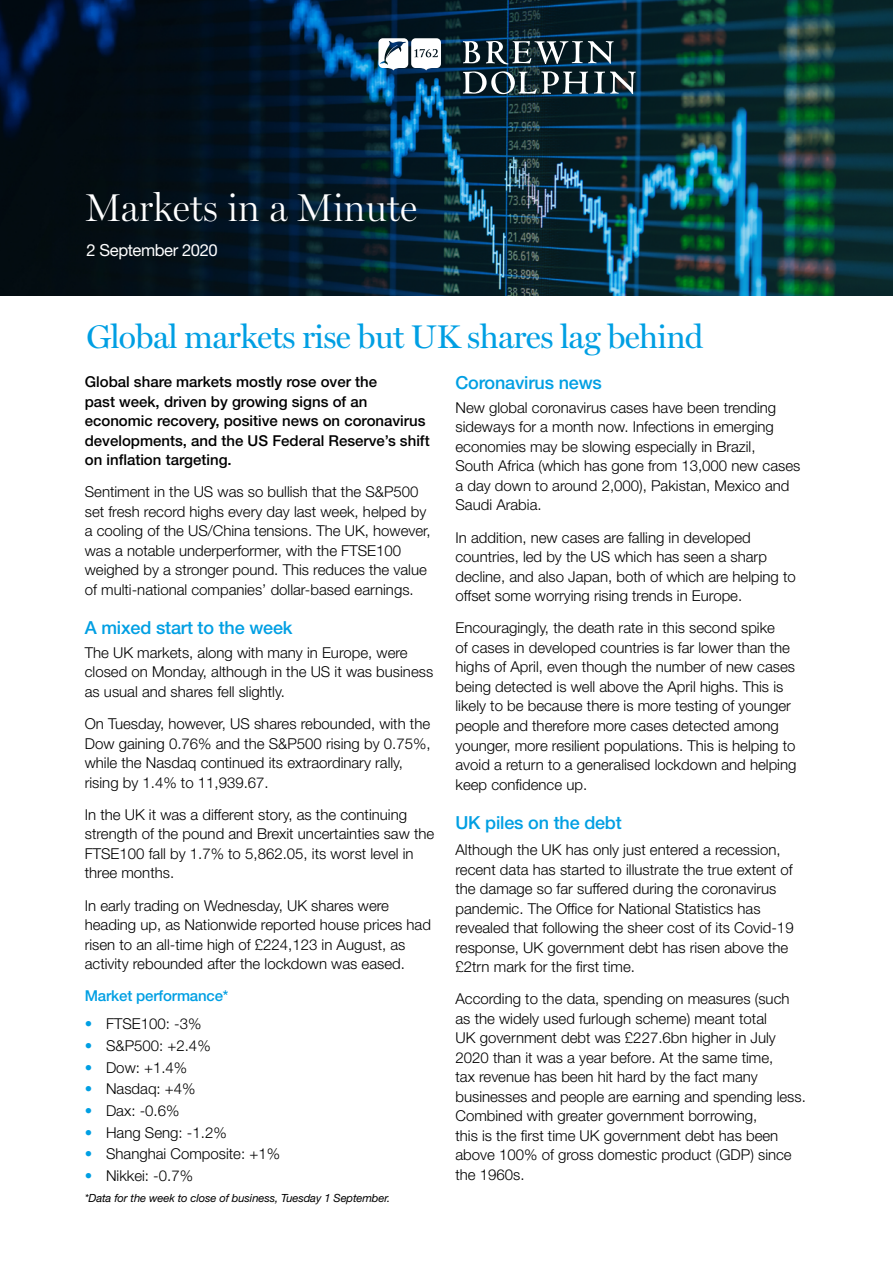
<style>
.page{position:relative;width:893px;height:1263px;background:#fff}
.page>*{position:absolute;margin:0;border:0;box-sizing:border-box;transform-origin:0 0}
.t1{font:300 39px "Miller Display";color:#fff}
.t2{font:33px "Miller Display";letter-spacing:-.02em;color:#009fe3}
.t3{font:500 18px "Helvetica Neue LT Std";letter-spacing:-.01em;color:#009fe3}
.t4{font:16.65px "Helvetica Neue LT Std";letter-spacing:-.025em;color:#fff}
.t5{font:300 15px/19.5px "Helvetica Neue LT Std";color:#000}
.t6{font:500 15px/19.5px "Helvetica Neue LT Std";color:#000}
.t7{font:500 15px "Helvetica Neue LT Std";letter-spacing:-.01em;color:#009fe3}
.t8{font:italic 11.25px "Helvetica Neue LT Std";letter-spacing:-.01em;color:#000}
.s1{color:#009fe3}
</style>
<div class="page">
<img style="left:0;top:0;width:893px;height:295px">
<svg style="left:378px;top:38px;width:63px;height:33px"></svg>
<svg style="left:463px;top:41px;width:17px;height:22px"></svg>
<svg style="left:486px;top:41px;width:127px;height:23px"></svg>
<svg style="left:463px;top:71px;width:125px;height:23px"></svg>
<svg style="left:594px;top:71px;width:42px;height:23px"></svg>
<h1 class="t1" style="left:85px;top:184px;width:334px">Markets in a Minute</h1>
<p class="t4" style="left:86px;top:240px;width:133px">2 September 2020</p>
<h2 class="t2" style="left:86px;top:318px;width:619px">Global markets rise but UK shares lag behind</h2>
<p class="t6" style="left:85px;top:372px;width:346px">Global share markets mostly rose over the<br>past week, driven by growing signs of an economic recovery, positive news on coronavirus developments, and the US Federal Reserve’s shift on inflation targeting.</p>
<p class="t5" style="left:85px;top:482px;width:347px">Sentiment in the US was so bullish that the S&amp;P500 set fresh record highs every day last week, helped by a cooling of the US/China tensions. The UK, however, was a notable underperformer, with the FTSE100 weighed by a stronger pound. This reduces the value of multi-national companies’ dollar-based earnings.</p>
<p class="t3" style="left:85px;top:617px;width:209px">A mixed start to the week</p>
<p class="t5" style="left:85px;top:642px;width:350px">The UK markets, along with many in Europe, were closed on Monday, although in the US it was business as usual and shares fell slightly.</p>
<p class="t5" style="left:85px;top:714px;width:347px">On Tuesday, however, US shares rebounded, with the Dow gaining 0.76% and the S&amp;P500 rising by 0.75%, while the Nasdaq continued its extraordinary rally, rising by 1.4% to 11,939.67.</p>
<p class="t5" style="left:85px;top:804px;width:351px">In the UK it was a different story, as the continuing strength of the pound and Brexit uncertainties saw the FTSE100 fall by 1.7% to 5,862.05, its worst level in three months.</p>
<p class="t5" style="left:85px;top:895px;width:348px">In early trading on Wednesday, UK shares were heading up, as Nationwide reported house prices had risen to an all-time high of £224,123 in August, as activity rebounded after the lockdown was eased.</p>
<p class="t7" style="left:85px;top:987px;width:145px">Market performance*</p>
<p class="t5" style="left:85px;top:1014px;width:118px"><span class="s1">•</span> FTSE100: -3%</p>
<p class="t5" style="left:85px;top:1036px;width:127px"><span class="s1">•</span> S&amp;P500: +2.4%</p>
<p class="t5" style="left:85px;top:1057px;width:104px"><span class="s1">•</span> Dow: +1.4%</p>
<p class="t5" style="left:85px;top:1079px;width:112px"><span class="s1">•</span> Nasdaq: +4%</p>
<p class="t5" style="left:85px;top:1100px;width:96px"><span class="s1">•</span> Dax: -0.6%</p>
<p class="t5" style="left:85px;top:1122px;width:143px"><span class="s1">•</span> Hang Seng: -1.2%</p>
<p class="t5" style="left:85px;top:1144px;width:197px"><span class="s1">•</span> Shanghai Composite: +1%</p>
<p class="t5" style="left:85px;top:1165px;width:110px"><span class="s1">•</span> Nikkei: -0.7%</p>
<p class="t8" style="left:85px;top:1192px;width:307px">*Data for the week to close of business, Tuesday 1 September.</p>
<p class="t3" style="left:455px;top:372px;width:148px">Coronavirus news</p>
<p class="t5" style="left:455px;top:398px;width:346px">New global coronavirus cases have been trending sideways for a month now. Infections in emerging economies may be slowing especially in Brazil,<br>South Africa (which has gone from 13,000 new cases a day down to around 2,000), Pakistan, Mexico and Saudi Arabia.</p>
<p class="t5" style="left:455px;top:527px;width:342px">In addition, new cases are falling in developed countries, led by the US which has seen a sharp decline, and also Japan, both of which are helping to offset some worrying rising trends in Europe.</p>
<p class="t5" style="left:455px;top:618px;width:342px">Encouragingly, the death rate in this second spike<br>of cases in developed countries is far lower than the highs of April, even though the number of new cases being detected is well above the April highs. This is likely to be because there is more testing of younger people and therefore more cases detected among younger, more resilient populations. This is helping to avoid a return to a generalised lockdown and helping keep confidence up.</p>
<p class="t3" style="left:455px;top:812px;width:168px">UK piles on the debt</p>
<p class="t5" style="left:455px;top:840px;width:340px">Although the UK has only just entered a recession, recent data has started to illustrate the true extent of the damage so far suffered during the coronavirus pandemic. The Office for National Statistics has revealed that following the sheer cost of its Covid-19 response, UK government debt has risen above the £2trn mark for the first time.</p>
<p class="t5" style="left:455px;top:989px;width:352px">According to the data, spending on measures (such as the widely used furlough scheme) meant total<br>UK government debt was £227.6bn higher in July 2020 than it was a year before. At the same time,<br>tax revenue has been hit hard by the fact many businesses and people are earning and spending less.<br>Combined with greater government borrowing,<br>this is the first time UK government debt has been above 100% of gross domestic product (GDP) since the 1960s.</p>
</div>
